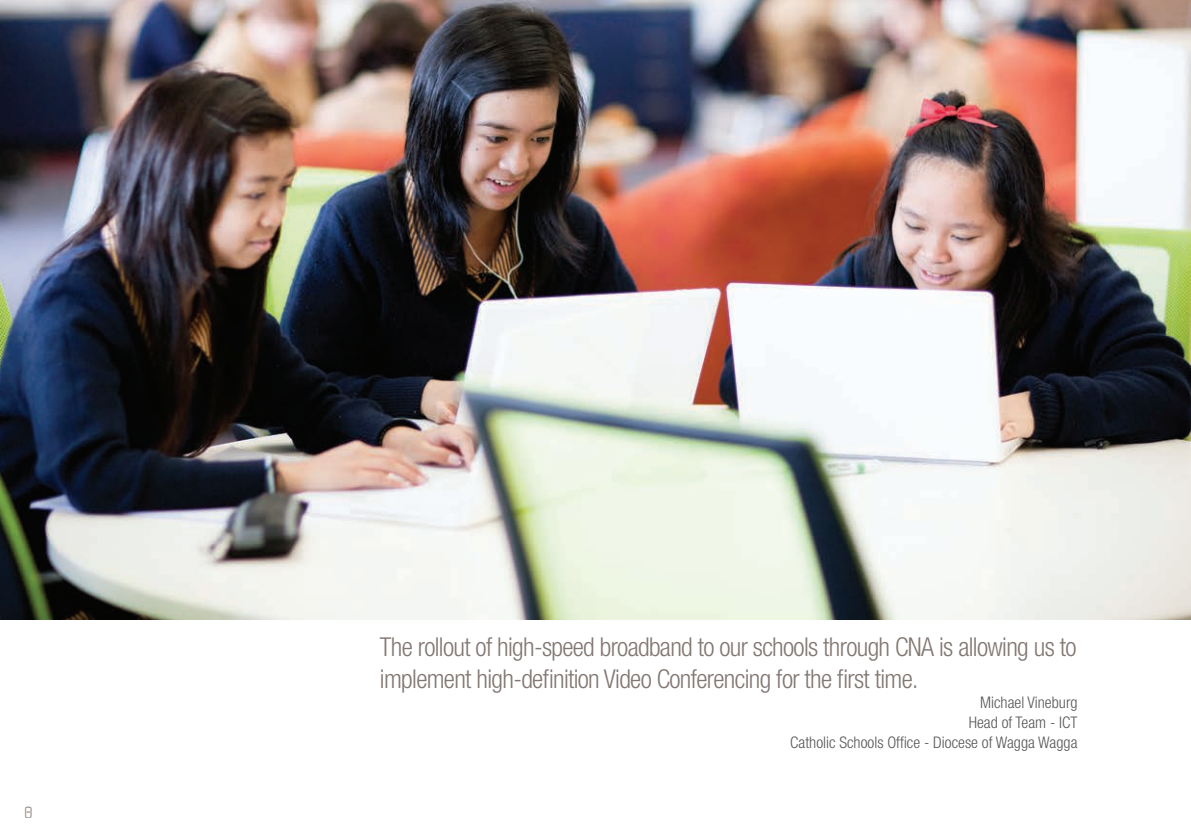
<style>
.page{position:relative;width:1191px;height:840px;background:#fff}
.page>*{position:absolute;margin:0;border:0;box-sizing:border-box;transform-origin:0 0}
.t1{font:300 condensed 26px/32px "Helvetica Neue LT";letter-spacing:-.025em;color:#827772}
.t2{font:300 condensed 16px/20px "Helvetica Neue LT";color:#57585a;text-align:right}
.t3{font:16px "Obli";color:#9a918d}
</style>
<div class="page">
<img style="left:0;top:0;width:1191px;height:618px">
<p class="t3" style="left:25px;top:803px;width:9px">8</p>
<p class="t1" style="left:380px;top:630px;width:698px">The rollout of high-speed broadband to our schools through CNA is allowing us to implement high-definition Video Conferencing for the first time.</p>
<p class="t2" style="left:790px;top:692px;width:289px">Michael Vineburg<br>Head of Team - ICT<br>Catholic Schools Office - Diocese of Wagga Wagga</p>
</div>
